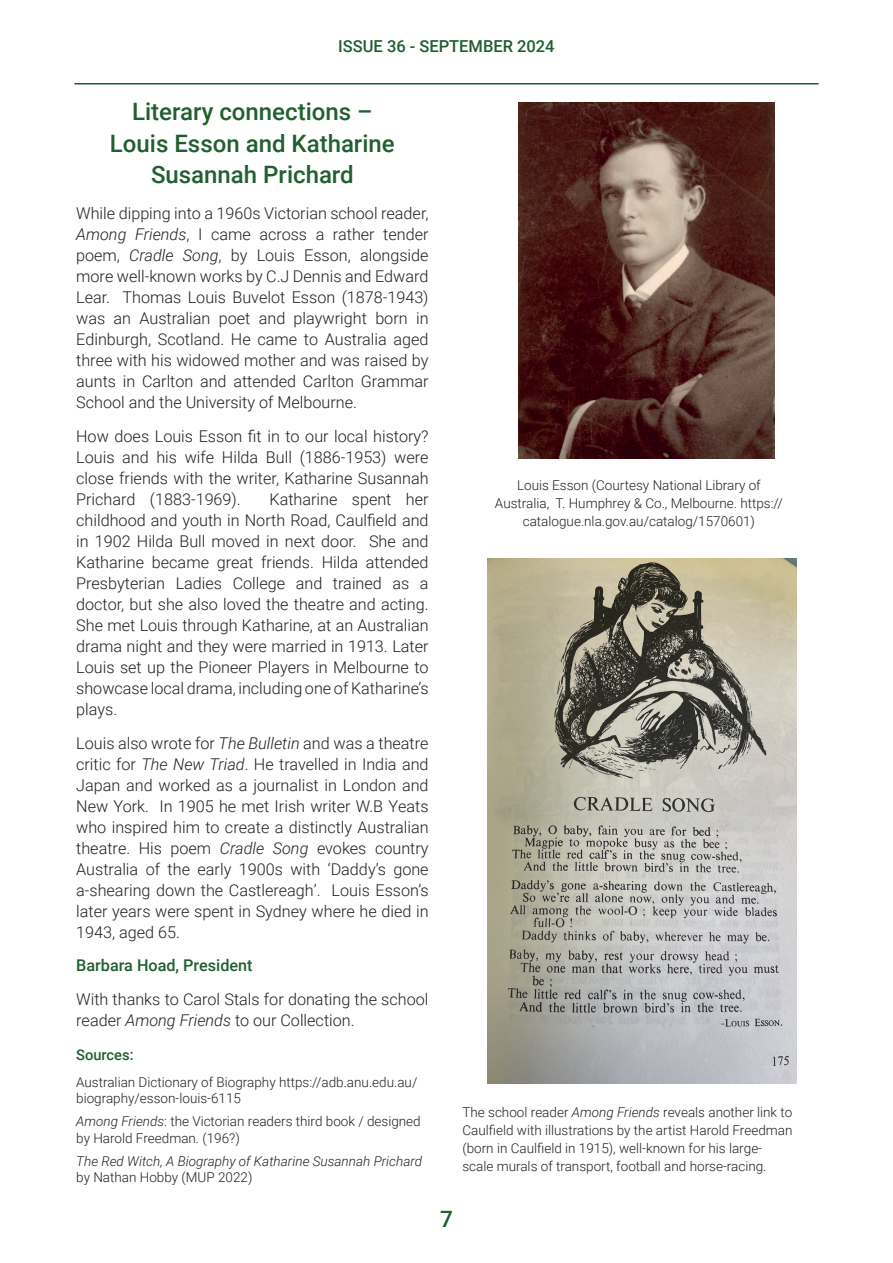
<style>
.page{position:relative;width:893px;height:1263px;background:#fff}
.page>*{position:absolute;margin:0;border:0;box-sizing:border-box;transform-origin:0 0}
.Story_Heading{font:500 24px/31.5px "Roboto";color:#205f2f;text-align:center}
.t1{font:500 22.5px "Roboto";color:#205f2f}
.t2{font:500 16.5px "Roboto";color:#205f2f}
.Body_Text{font:300 16.2px/21px "Roboto";color:#231f20;text-align:justify}
.Author_name{font:500 16.2px "Roboto";color:#205f2f}
.Sources_heading{font:500 14.7px "Roboto";color:#205f2f}
.Sources{font:300 13.5px/18px "Roboto";color:#231f20}
.Sources-2{font:italic 300 13.5px/16.5px "Roboto";color:#231f20}
.s1{font-style:italic}
.s2{font-style:normal}
</style>
<div class="page">
<hr style="left:74px;top:83px;width:745px;height:1px;background:#205f2f">
<img style="left:487px;top:558px;width:310px;height:525px">
<img style="left:519px;top:102px;width:255px;height:356px">
<p class="t2" style="left:338px;top:35px;width:218px">ISSUE 36 - SEPTEMBER 2024</p>
<p class="Story_Heading" style="left:110px;top:95px;width:286px">Literary connections –<br>Louis Esson and Katharine<br>Susannah Prichard</p>
<p class="Body_Text" style="left:76px;top:202px;width:354px">While dipping into a 1960s Victorian school reader, <span class="s1">Among Friends</span>, I came across a rather tender poem, <span class="s1">Cradle Song</span>, by Louis Esson, alongside more well-known works by C.J Dennis and Edward Lear. Thomas Louis Buvelot Esson (1878-1943) was an Australian poet and playwright born in Edinburgh, Scotland. He came to Australia aged three with his widowed mother and was raised by aunts in Carlton and attended Carlton Grammar School and the University of Melbourne.</p>
<p class="Body_Text" style="left:76px;top:425px;width:354px">How does Louis Esson fit in to our local history?<br>Louis and his wife Hilda Bull (1886-1953) were close friends with the writer, Katharine Susannah Prichard (1883-1969).</p>
<p class="Body_Text" style="left:76px;top:488px;width:354px;text-indent:193px">Katharine spent her childhood and youth in North Road, Caulfield and in 1902 Hilda Bull moved in next door. She and Katharine became great friends. Hilda attended Presbyterian Ladies College and trained as a doctor, but she also loved the theatre and acting.<br>She met Louis through Katharine, at an Australian drama night and they were married in 1913. Later Louis set up the Pioneer Players in Melbourne to showcase local drama, including one of Katharine’s plays.</p>
<p class="Body_Text" style="left:76px;top:732px;width:354px">Louis also wrote for <span class="s1">The Bulletin</span> and was a theatre critic for <span class="s1">The New Triad</span>. He travelled in India and Japan and worked as a journalist in London and New York. In 1905 he met Irish writer W.B Yeats who inspired him to create a distinctly Australian theatre. His poem <span class="s1">Cradle Song</span> evokes country Australia of the early 1900s with ‘Daddy’s gone a-shearing down the Castlereagh’. Louis Esson’s later years were spent in Sydney where he died in 1943, aged 65.</p>
<p class="Author_name" style="left:76px;top:954px;width:178px">Barbara Hoad, President</p>
<p class="Body_Text" style="left:76px;top:988px;width:354px">With thanks to Carol Stals for donating the school reader <span class="s1">Among Friends</span> to our Collection.</p>
<p class="Sources_heading" style="left:76px;top:1044px;width:59px">Sources:</p>
<p class="Sources" style="left:76px;top:1073px;width:343px;line-height:16.5px">Australian Dictionary of Biography https://adb.anu.edu.au/ biography/esson-louis-6115</p>
<p class="Sources" style="left:76px;top:1113px;width:346px;line-height:16.5px"><span class="s1">Among Friends</span>: the Victorian readers third book / designed by Harold Freedman. (196?)</p>
<p class="Sources-2" style="left:76px;top:1152px;width:348px">The Red Witch, A Biography of Katharine Susannah Prichard <span class="s2">by Nathan Hobby (MUP 2022)</span></p>
<p class="Sources" style="left:495px;top:475px;width:289px;text-align:center">Louis Esson (Courtesy National Library of<br>Australia, T. Humphrey &amp; Co., Melbourne. https:// catalogue.nla.gov.au/catalog/1570601)</p>
<p class="Sources" style="left:462px;top:1102px;width:332px">The school reader <span class="s1">Among Friends</span> reveals another link to Caulfield with illustrations by the artist Harold Freedman (born in Caulfield in 1915), well-known for his large&shy;scale murals of transport, football and horse-racing.</p>
<h2 class="t1" style="left:440px;top:1203px;width:14px">7</h2>
</div>
